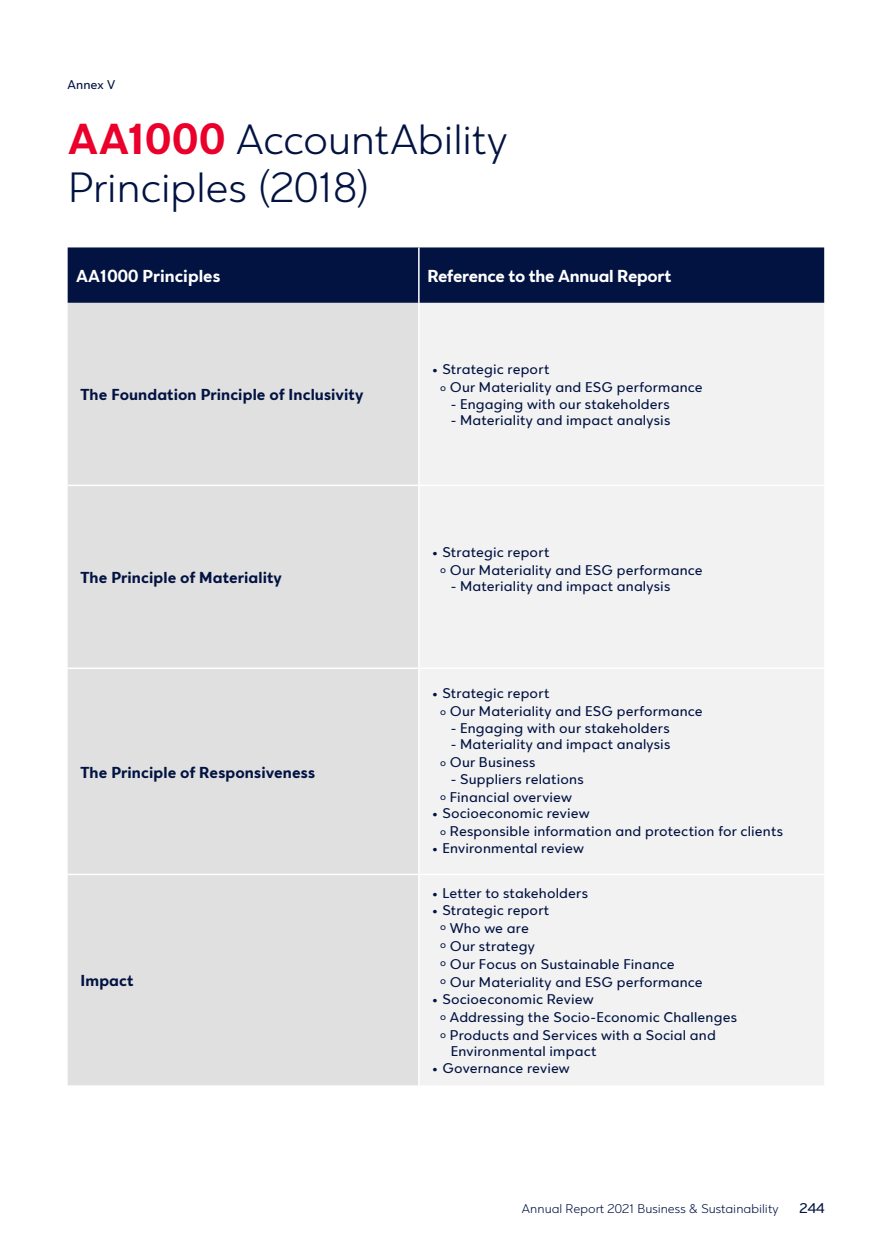
<style>
.page{position:relative;width:893px;height:1234px;background:#fff}
.page>*{position:absolute;margin:0;border:0;box-sizing:border-box;transform-origin:0 0}
.t1{font:300 45px/48px "Eurobank Sans";letter-spacing:-.01em;color:#021342}
.t2{font:700 18px "Eurobank Sans";letter-spacing:-.015em;color:#fff}
.t3{font:700 16.5px "Eurobank Sans";letter-spacing:.005em;color:#021342}
.t4{font:15px/18px "Eurobank Sans";letter-spacing:.01em;color:#021342}
.t5{font:300 13.5px "Eurobank Sans";color:#021342}
.t6{font:13.5px "Eurobank Sans";color:#021342}
.s1{font-weight:700;color:#ea002a}
.s2{font-size:10.5px}
</style>
<div class="page">
<div style="left:68px;top:247px;width:756px;height:56px;background:#021342"></div>
<div style="left:68px;top:303px;width:350px;height:782px;background:#e0e0e0"></div>
<div style="left:420px;top:303px;width:404px;height:782px;background:#f2f2f2"></div>
<hr style="left:68px;top:484px;width:351px;height:2px;background:#fff">
<hr style="left:419px;top:484px;width:405px;height:2px;background:#fff">
<hr style="left:68px;top:667px;width:351px;height:2px;background:#fff">
<hr style="left:419px;top:667px;width:405px;height:2px;background:#fff">
<hr style="left:68px;top:873px;width:351px;height:2px;background:#fff">
<hr style="left:419px;top:873px;width:405px;height:2px;background:#fff">
<hr style="left:418px;top:247px;width:2px;height:56px;background:#fff">
<p class="t6" style="left:68px;top:77px;width:49px">Annex V</p>
<h1 class="t1" style="left:68px;top:116px;width:441px"><span class="s1">AA1000</span> AccountAbility<br>Principles (2018)</h1>
<p class="t2" style="left:76px;top:265px;width:146px">AA1000 Principles</p>
<p class="t2" style="left:427px;top:265px;width:245px">Reference to the Annual Report</p>
<p class="t3" style="left:80px;top:385px;width:285px">The Foundation Principle of Inclusivity</p>
<p class="t3" style="left:80px;top:567px;width:203px">The Principle of Materiality</p>
<p class="t3" style="left:80px;top:762px;width:236px">The Principle of Responsiveness</p>
<p class="t3" style="left:80px;top:970px;width:55px">Impact</p>
<p class="t4" style="left:440px;top:360px;width:264px;text-indent:-9px">• Strategic report<br><span class="s2">o</span> Our Materiality and ESG performance</p>
<p class="t4" style="left:451px;top:394px;width:220px">- Engaging with our stakeholders</p>
<p class="t4" style="left:451px;top:411px;width:221px">- Materiality and impact analysis</p>
<p class="t4" style="left:440px;top:543px;width:264px;text-indent:-9px">• Strategic report<br><span class="s2">o</span> Our Materiality and ESG performance</p>
<p class="t4" style="left:451px;top:577px;width:221px">- Materiality and impact analysis</p>
<p class="t4" style="left:440px;top:684px;width:264px;text-indent:-9px">• Strategic report<br><span class="s2">o</span> Our Materiality and ESG performance</p>
<p class="t4" style="left:451px;top:718px;width:220px">- Engaging with our stakeholders</p>
<p class="t4" style="left:440px;top:735px;width:232px;text-indent:11px">- Materiality and impact analysis <span class="s2">o</span> Our Business</p>
<p class="t4" style="left:440px;top:769px;width:145px;text-indent:11px">- Suppliers relations <span class="s2">o</span> Financial overview</p>
<p class="t4" style="left:440px;top:804px;width:345px;text-indent:-9px">• Socioeconomic review<br><span class="s2">o</span> Responsible information and protection for clients</p>
<p class="t4" style="left:432px;top:838px;width:154px">• Environmental review</p>
<p class="t4" style="left:432px;top:884px;width:158px">• Letter to stakeholders</p>
<p class="t4" style="left:440px;top:901px;width:264px;text-indent:-9px">• Strategic report<br><sup>o</sup> Who we are<br><sup>o</sup> Our strategy<br><sup>o</sup> Our Focus on Sustainable Finance<br><sup>o</sup> Our Materiality and ESG performance</p>
<p class="t4" style="left:440px;top:989px;width:298px;text-indent:-9px">• Socioeconomic Review<br><span class="s2">o</span> Addressing the Socio-Economic Challenges <span class="s2">o</span> Products and Services with a Social and</p>
<p class="t4" style="left:451px;top:1042px;width:147px">Environmental impact</p>
<p class="t4" style="left:432px;top:1058px;width:140px">• Governance review</p>
<p class="t5" style="left:522px;top:1200px;width:258px">Annual Report 2021 Business &amp; Sustainability</p>
<p class="t4" style="left:800px;top:1198px;width:26px">244</p>
</div>
